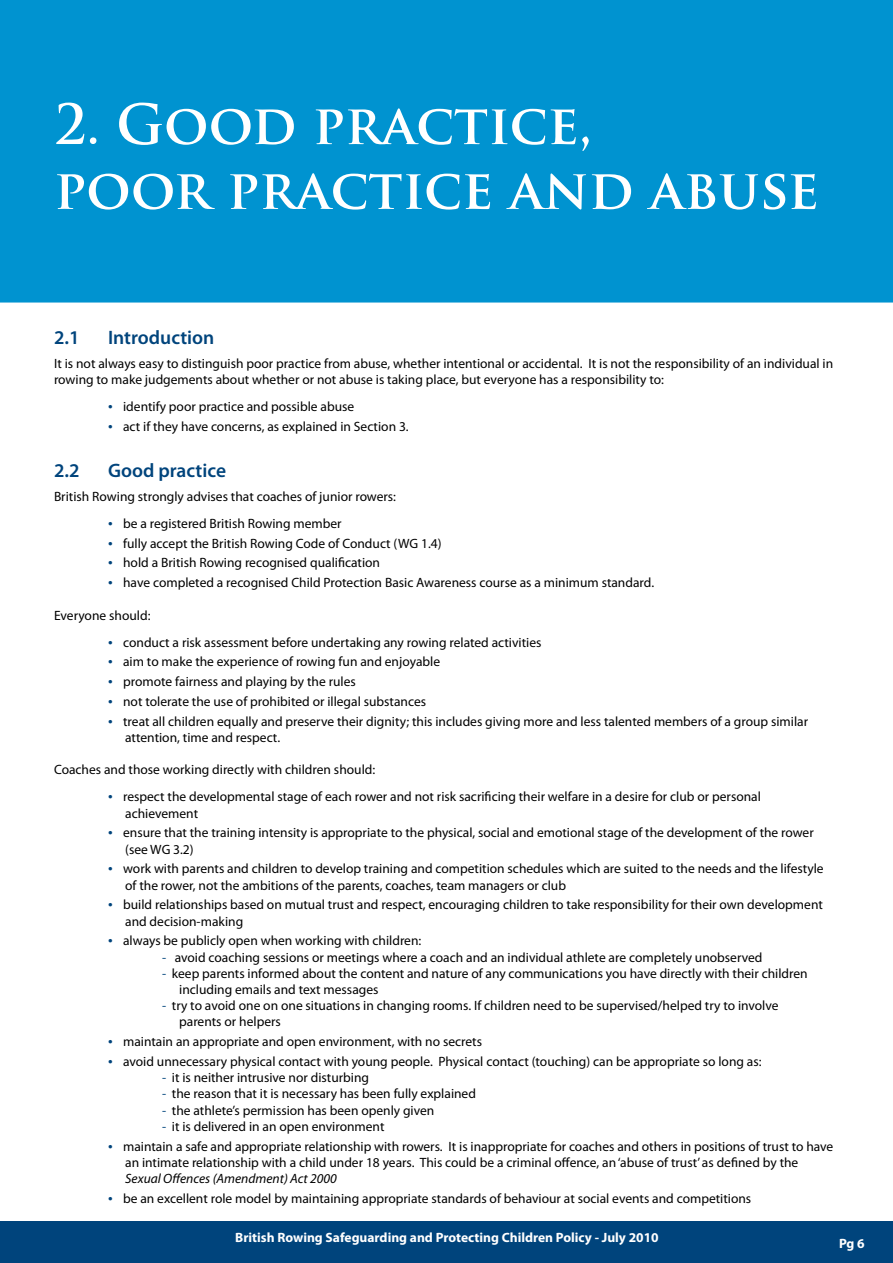
<style>
.page{position:relative;width:893px;height:1263px;background:#fff}
.page>*{position:absolute;margin:0;border:0;box-sizing:border-box;transform-origin:0 0}
.t1{font:700 54px/64.8px "Trajan Pro";color:#fff}
.t2{font:600 19.5px "Myriad Pro";color:#00447c}
.t3{font:13.5px/16.2px "Myriad Pro";color:#000}
.t4{font:700 13.5px "Myriad Pro";color:#fff}
.t5{font:italic 13.5px "Myriad Pro";color:#000}
.s1{font-size:16.5px;color:#00447c}
.s2{color:#00447c}
</style>
<div class="page">
<div style="left:0;top:1221px;width:893px;height:42px;background:#00447c"></div>
<div style="left:0;top:0;width:893px;height:303px;background:#0093d0"></div>
<h1 class="t1" style="left:54px;top:93px;width:766px">2. GOOD PRACTICE,<br>POOR PRACTICE AND ABUSE</h1>
<h2 class="t2" style="left:54px;top:325px;width:27px">2.1</h2>
<h2 class="t2" style="left:108px;top:325px;width:108px">Introduction</h2>
<p class="t3" style="left:54px;top:355px;width:781px">It is not always easy to distinguish poor practice from abuse, whether intentional or accidental. It is not the responsibility of an individual in rowing to make judgements about whether or not abuse is taking place, but everyone has a responsibility to:</p>
<p class="t3" style="left:108px;top:398px;width:248px"><span class="s1">•</span> identify poor practice and possible abuse</p>
<p class="t3" style="left:108px;top:418px;width:302px"><span class="s1">•</span> act if they have concerns, as explained in Section 3.</p>
<h2 class="t2" style="left:54px;top:458px;width:27px">2.2</h2>
<h2 class="t2" style="left:108px;top:458px;width:120px">Good practice</h2>
<p class="t3" style="left:54px;top:488px;width:344px">British Rowing strongly advises that coaches of junior rowers:</p>
<p class="t3" style="left:108px;top:515px;width:235px"><span class="s1">•</span> be a registered British Rowing member</p>
<p class="t3" style="left:108px;top:535px;width:335px"><span class="s1">•</span> fully accept the British Rowing Code of Conduct (WG 1.4)</p>
<p class="t3" style="left:108px;top:554px;width:274px"><span class="s1">•</span> hold a British Rowing recognised qualification</p>
<p class="t3" style="left:108px;top:574px;width:548px"><span class="s1">•</span> have completed a recognised Child Protection Basic Awareness course as a minimum standard.</p>
<p class="t3" style="left:54px;top:607px;width:98px">Everyone should:</p>
<p class="t3" style="left:108px;top:634px;width:435px"><span class="s1">•</span> conduct a risk assessment before undertaking any rowing related activities</p>
<p class="t3" style="left:108px;top:653px;width:334px"><span class="s1">•</span> aim to make the experience of rowing fun and enjoyable</p>
<p class="t3" style="left:108px;top:673px;width:249px"><span class="s1">•</span> promote fairness and playing by the rules</p>
<p class="t3" style="left:108px;top:693px;width:320px"><span class="s1">•</span> not tolerate the use of prohibited or illegal substances</p>
<p class="t3" style="left:125px;top:713px;width:684px;text-indent:-17px"><span class="s1">•</span> treat all children equally and preserve their dignity; this includes giving more and less talented members of a group similar attention, time and respect.</p>
<p class="t3" style="left:54px;top:761px;width:323px">Coaches and those working directly with children should:</p>
<p class="t3" style="left:125px;top:788px;width:637px;text-indent:-17px"><span class="s1">•</span> respect the developmental stage of each rower and not risk sacrificing their welfare in a desire for club or personal achievement</p>
<p class="t3" style="left:125px;top:824px;width:690px;text-indent:-17px"><span class="s1">•</span> ensure that the training intensity is appropriate to the physical, social and emotional stage of the development of the rower (see WG 3.2)</p>
<p class="t3" style="left:125px;top:860px;width:700px;text-indent:-17px"><span class="s1">•</span> work with parents and children to develop training and competition schedules which are suited to the needs and the lifestyle of the rower, not the ambitions of the parents, coaches, team managers or club</p>
<p class="t3" style="left:125px;top:896px;width:699px;text-indent:-17px"><span class="s1">•</span> build relationships based on mutual trust and respect, encouraging children to take responsibility for their own development and decision-making</p>
<p class="t3" style="left:108px;top:932px;width:315px"><span class="s1">•</span> always be publicly open when working with children:</p>
<p class="t3" style="left:162px;top:949px;width:602px"><span class="s2">-</span> avoid coaching sessions or meetings where a coach and an individual athlete are completely unobserved</p>
<p class="t3" style="left:179px;top:965px;width:630px;text-indent:-17px"><span class="s2">-</span> keep parents informed about the content and nature of any communications you have directly with their children including emails and text messages</p>
<p class="t3" style="left:179px;top:997px;width:601px;text-indent:-17px"><span class="s2">-</span> try to avoid one on one situations in changing rooms. If children need to be supervised/helped try to involve parents or helpers</p>
<p class="t3" style="left:108px;top:1033px;width:376px"><span class="s1">•</span> maintain an appropriate and open environment, with no secrets</p>
<p class="t3" style="left:108px;top:1053px;width:655px"><span class="s1">•</span> avoid unnecessary physical contact with young people. Physical contact (touching) can be appropriate so long as:</p>
<p class="t3" style="left:162px;top:1069px;width:209px"><span class="s2">-</span> it is neither intrusive nor disturbing</p>
<p class="t3" style="left:162px;top:1085px;width:315px"><span class="s2">-</span> the reason that it is necessary has been fully explained</p>
<p class="t3" style="left:162px;top:1102px;width:274px"><span class="s2">-</span> the athlete’s permission has been openly given</p>
<p class="t3" style="left:162px;top:1118px;width:224px"><span class="s2">-</span> it is delivered in an open environment</p>
<p class="t3" style="left:125px;top:1138px;width:710px;text-indent:-17px"><span class="s1">•</span> maintain a safe and appropriate relationship with rowers. It is inappropriate for coaches and others in positions of trust to have an intimate relationship with a child under 18 years. This could be a criminal offence, an ‘abuse of trust’ as defined by the</p>
<p class="t5" style="left:125px;top:1170px;width:213px">Sexual Offences (Amendment) Act 2000</p>
<p class="t3" style="left:108px;top:1190px;width:645px"><span class="s1">•</span> be an excellent role model by maintaining appropriate standards of behaviour at social events and competitions</p>
<p class="t4" style="left:235px;top:1229px;width:425px">British Rowing Safeguarding and Protecting Children Policy - July 2010</p>
<p class="t4" style="left:839px;top:1234px;width:27px">Pg 6</p>
</div>
